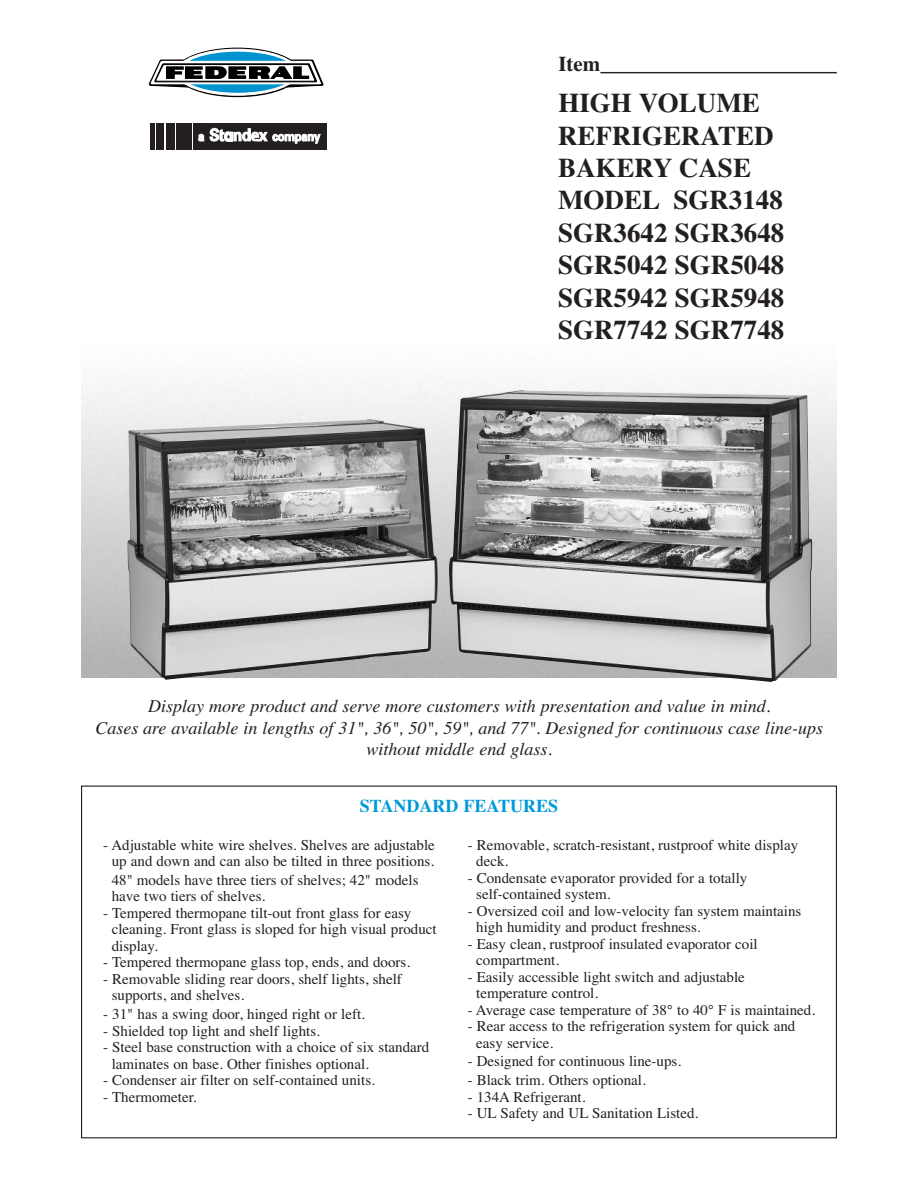
<style>
.page{position:relative;width:918px;height:1188px;background:#fff}
.page>*{position:absolute;margin:0;border:0;box-sizing:border-box;transform-origin:0 0}
.t1{font:700 27px/32.4px "Times";color:#231f20}
.t2{font:700 21px "Times";color:#231f20}
.t3{font:italic 18px/21.6px "Times";color:#231f20;text-align:center}
.t4{font:700 18px "Times";color:#0099d8}
.t5{font:15px/16.5px "Times";color:#231f20}
</style>
<div class="page">
<svg style="left:149px;top:48px;width:175px;height:49px"></svg>
<div style="left:193px;top:123px;width:133px;height:27px;background:#231f20"></div>
<div style="left:176px;top:123px;width:16px;height:27px;background:#231f20"></div>
<div style="left:166px;top:123px;width:9px;height:27px;background:#231f20"></div>
<div style="left:157px;top:123px;width:7px;height:27px;background:#231f20"></div>
<hr style="left:151px;top:123px;width:4px;height:27px;background:#231f20">
<svg style="left:198px;top:128px;width:123px;height:16px"></svg>
<hr style="left:600px;top:72px;width:237px;height:1px;background:#231f20">
<img style="left:128px;top:390px;width:684px;height:292px">
<h2 class="t2" style="left:558px;top:52px;width:43px">Item</h2>
<h1 class="t1" style="left:558px;top:87px;width:228px">HIGH VOLUME<br>REFRIGERATED<br>BAKERY CASE<br>MODEL SGR3148<br>SGR3642 SGR3648<br>SGR5042 SGR5048<br>SGR5942 SGR5948<br>SGR7742 SGR7748</h1>
<p class="t3" style="left:95px;top:695px;width:729px">Display more product and serve more customers with presentation and value in mind.<br>Cases are available in lengths of 31", 36", 50", 59", and 77". Designed for continuous case line-ups without middle end glass.</p>
<p class="t4" style="left:360px;top:795px;width:200px">STANDARD FEATURES</p>
<p class="t5" style="left:103px;top:836px;width:333px;text-align:center">- Adjustable white wire shelves. Shelves are adjustable up and down and can also be tilted in three positions.</p>
<p class="t5" style="left:112px;top:872px;width:308px">48" models have three tiers of shelves; 42" models have two tiers of shelves.</p>
<p class="t5" style="left:112px;top:905px;width:327px;text-indent:-9px">- Tempered thermopane tilt-out front glass for easy cleaning. Front glass is sloped for high visual product display.</p>
<p class="t5" style="left:103px;top:954px;width:309px">- Tempered thermopane glass top, ends, and doors.</p>
<p class="t5" style="left:112px;top:971px;width:292px;text-indent:-9px">- Removable sliding rear doors, shelf lights, shelf supports, and shelves.</p>
<p class="t5" style="left:103px;top:1006px;width:263px">- 31" has a swing door, hinged right or left.</p>
<p class="t5" style="left:103px;top:1022px;width:218px">- Shielded top light and shelf lights.</p>
<p class="t5" style="left:112px;top:1039px;width:319px;text-indent:-9px">- Steel base construction with a choice of six standard laminates on base. Other finishes optional.</p>
<p class="t5" style="left:103px;top:1072px;width:273px">- Condenser air filter on self-contained units.</p>
<p class="t5" style="left:103px;top:1088px;width:95px">- Thermometer.</p>
<p class="t5" style="left:476px;top:836px;width:323px;text-indent:-9px">- Removable, scratch-resistant, rustproof white display deck.</p>
<p class="t5" style="left:476px;top:869px;width:273px;text-indent:-9px">- Condensate evaporator provided for a totally self-contained system.</p>
<p class="t5" style="left:476px;top:902px;width:327px;text-indent:-9px">- Oversized coil and low-velocity fan system maintains high humidity and product freshness.</p>
<p class="t5" style="left:476px;top:935px;width:283px;text-indent:-9px">- Easy clean, rustproof insulated evaporator coil compartment.</p>
<p class="t5" style="left:476px;top:968px;width:270px;text-indent:-9px">- Easily accessible light switch and adjustable temperature control.</p>
<p class="t5" style="left:468px;top:1001px;width:349px">- Average case temperature of 38° to 40° F is maintained.</p>
<p class="t5" style="left:476px;top:1018px;width:321px;text-indent:-9px">- Rear access to the refrigeration system for quick and easy service.</p>
<p class="t5" style="left:468px;top:1053px;width:215px">- Designed for continuous line-ups.</p>
<p class="t5" style="left:468px;top:1072px;width:180px">- Black trim. Others optional.</p>
<p class="t5" style="left:468px;top:1088px;width:119px">- 134A Refrigerant.</p>
<p class="t5" style="left:468px;top:1105px;width:232px">- UL Safety and UL Sanitation Listed.</p>
</div>
